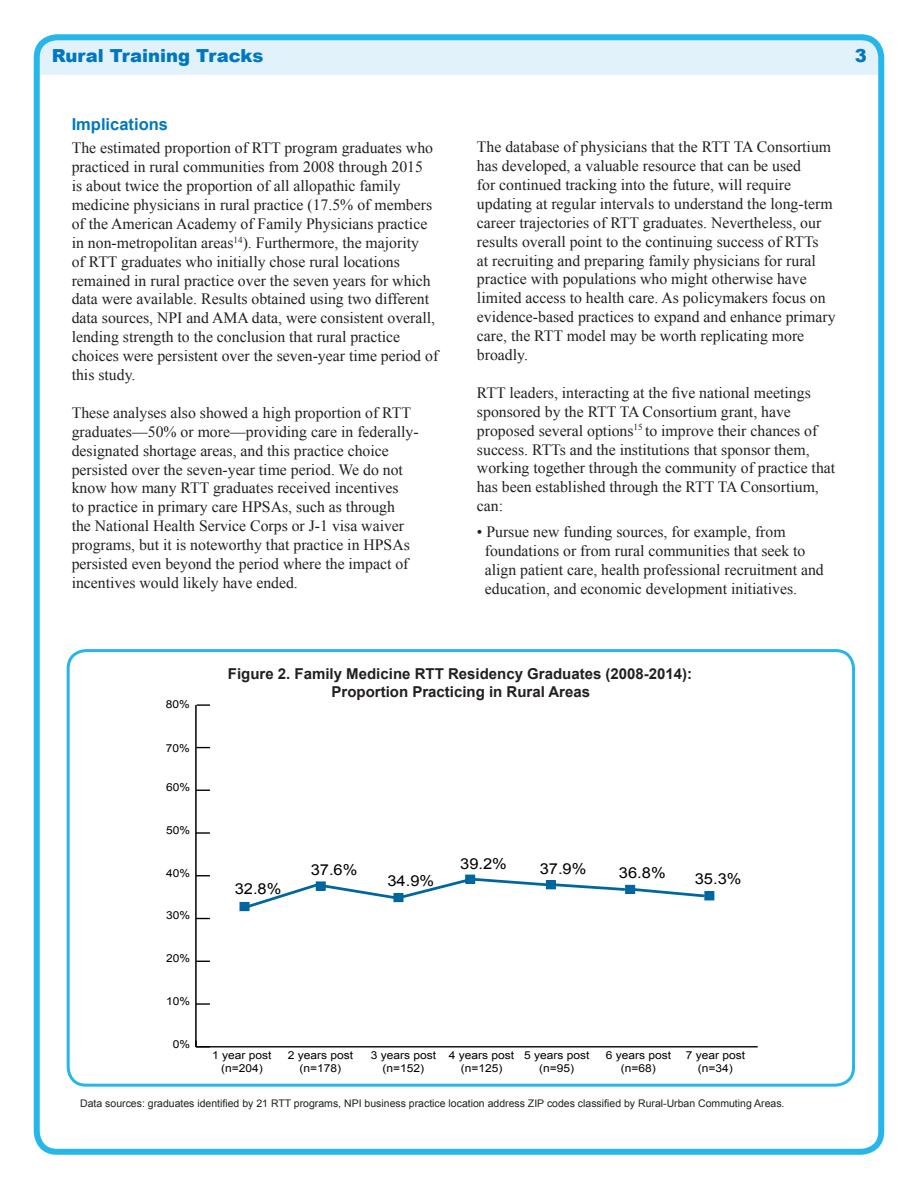
<style>
.page{position:relative;width:918px;height:1188px;background:#fff}
.page>*{position:absolute;margin:0;border:0;box-sizing:border-box;transform-origin:0 0}
.t1{font:900 18px "Arial";color:#0077c0}
.heading_1{font:700 16.5px "Arial";color:#0077c0}
.Text{font:15.75px/18.9px "Times New Roman";color:#231f20}
.Table_Figure_title{font:700 15px/18px "Arial";color:#231f20;text-align:center}
.t2{font:15px "Arial";color:#000;scale:1.09 1}
.t3{font:10.95px/13.2px "Arial";color:#000;text-align:center;scale:1.09 1}
.Footnote_to_figure{font:10.5px "Arial";color:#231f20}
</style>
<div class="page">
<div style="left:38px;top:37px;width:839px;height:33px;background:#e1f2fb;border-radius:14px"></div>
<div style="left:37px;top:48px;width:843px;height:27px;background:#e1f2fb"></div>
<div style="left:34px;top:34px;width:850px;height:1121px;border:6px solid #26b6ea;border-radius:20px"></div>
<hr style="left:196px;top:1046px;width:562px;height:2px;background:#000">
<hr style="left:195px;top:705px;width:2px;height:342px;background:#000">
<svg style="left:195px;top:1040px;width:15px;height:8px"></svg>
<svg style="left:196px;top:1003px;width:14px;height:2px"></svg>
<svg style="left:197px;top:961px;width:13px;height:1px"></svg>
<svg style="left:197px;top:918px;width:13px;height:1px"></svg>
<svg style="left:197px;top:875px;width:13px;height:1px"></svg>
<svg style="left:196px;top:832px;width:14px;height:2px"></svg>
<svg style="left:197px;top:790px;width:13px;height:1px"></svg>
<svg style="left:240px;top:876px;width:467px;height:35px"></svg>
<div style="left:240px;top:902px;width:9px;height:9px;background:#0066a0"></div>
<div style="left:316px;top:882px;width:9px;height:8px;background:#0066a0"></div>
<div style="left:316px;top:882px;width:10px;height:8px;border:1px solid #0066a0"></div>
<div style="left:394px;top:893px;width:9px;height:9px;background:#0066a0"></div>
<div style="left:466px;top:875px;width:9px;height:8px;background:#0066a0"></div>
<div style="left:465px;top:875px;width:10px;height:9px;border:1px solid #0066a0"></div>
<div style="left:546px;top:881px;width:9px;height:8px;background:#0066a0"></div>
<div style="left:546px;top:880px;width:10px;height:9px;border:1px solid #0066a0"></div>
<div style="left:626px;top:885px;width:9px;height:9px;background:#0066a0"></div>
<div style="left:625px;top:885px;width:10px;height:9px;border:1px solid #0066a0"></div>
<div style="left:705px;top:892px;width:9px;height:8px;background:#0066a0"></div>
<div style="left:705px;top:891px;width:9px;height:9px;border:1px solid #0066a0"></div>
<svg style="left:197px;top:747px;width:13px;height:1px"></svg>
<svg style="left:197px;top:704px;width:13px;height:2px"></svg>
<div style="left:67px;top:649px;width:788px;height:438px;border:3px solid #26b6ea;border-radius:18px"></div>
<p class="t1" style="left:52px;top:43px;width:213px">Rural Training Tracks</p>
<p class="t1" style="left:855px;top:43px;width:14px">3</p>
<p class="heading_1" style="left:72px;top:113px;width:98px">Implications</p>
<p class="Text" style="left:72px;top:138px;width:368px">The estimated proportion of RTT program graduates who practiced in rural communities from 2008 through 2015<br>is about twice the proportion of all allopathic family medicine physicians in rural practice (17.5% of members of the American Academy of Family Physicians practice in non-metropolitan areas<sup>14</sup>). Furthermore, the majority<br>of RTT graduates who initially chose rural locations remained in rural practice over the seven years for which data were available. Results obtained using two different data sources, NPI and AMA data, were consistent overall, lending strength to the conclusion that rural practice choices were persistent over the seven-year time period of this study.</p>
<p class="Text" style="left:72px;top:403px;width:348px">These analyses also showed a high proportion of RTT graduates—50% or more—providing care in federally&shy;designated shortage areas, and this practice choice persisted over the seven-year time period. We do not know how many RTT graduates received incentives<br>to practice in primary care HPSAs, such as through<br>the National Health Service Corps or J-1 visa waiver programs, but it is noteworthy that practice in HPSAs persisted even beyond the period where the impact of incentives would likely have ended.</p>
<p class="Text" style="left:477px;top:137px;width:360px">The database of physicians that the RTT TA Consortium has developed, a valuable resource that can be used<br>for continued tracking into the future, will require updating at regular intervals to understand the long-term career trajectories of RTT graduates. Nevertheless, our results overall point to the continuing success of RTTs<br>at recruiting and preparing family physicians for rural practice with populations who might otherwise have limited access to health care. As policymakers focus on evidence-based practices to expand and enhance primary care, the RTT model may be worth replicating more broadly.</p>
<p class="Text" style="left:477px;top:383px;width:360px">RTT leaders, interacting at the five national meetings sponsored by the RTT TA Consortium grant, have proposed several options<sup>15</sup> to improve their chances of success. RTTs and the institutions that sponsor them, working together through the community of practice that has been established through the RTT TA Consortium, can:</p>
<p class="Text" style="left:485px;top:522px;width:340px;text-indent:-8px">• Pursue new funding sources, for example, from foundations or from rural communities that seek to align patient care, health professional recruitment and education, and economic development initiatives.</p>
<p class="t3" style="left:166px;top:698px;width:24px">80%</p>
<p class="t3" style="left:166px;top:742px;width:24px">70%</p>
<p class="t3" style="left:166px;top:781px;width:24px">60%</p>
<p class="t3" style="left:166px;top:823px;width:24px">50%</p>
<p class="t3" style="left:166px;top:866px;width:24px">40%</p>
<p class="t3" style="left:166px;top:909px;width:24px">30%</p>
<p class="t3" style="left:166px;top:952px;width:24px">20%</p>
<p class="t3" style="left:166px;top:995px;width:24px">10%</p>
<p class="t3" style="left:173px;top:1037px;width:17px">0%</p>
<p class="Table_Figure_title" style="left:228px;top:665px;width:466px">Figure 2. Family Medicine RTT Residency Graduates (2008-2014):<br>Proportion Practicing in Rural Areas</p>
<p class="t2" style="left:235px;top:879px;width:44px">32.8%</p>
<p class="t2" style="left:311px;top:860px;width:44px">37.6%</p>
<p class="t2" style="left:387px;top:871px;width:44px">34.9%</p>
<p class="t2" style="left:460px;top:854px;width:44px">39.2%</p>
<p class="t2" style="left:540px;top:859px;width:44px">37.9%</p>
<p class="t2" style="left:619px;top:863px;width:44px">36.8%</p>
<p class="t2" style="left:695px;top:869px;width:44px">35.3%</p>
<p class="t3" style="left:212px;top:1049px;width:56px">1 year post (n=204)</p>
<p class="t3" style="left:288px;top:1049px;width:61px">2 years post (n=178)</p>
<p class="t3" style="left:371px;top:1049px;width:61px">3 years post (n=152)</p>
<p class="t3" style="left:449px;top:1049px;width:61px">4 years post (n=125)</p>
<p class="t3" style="left:524px;top:1049px;width:61px">5 years post (n=95)</p>
<p class="t3" style="left:606px;top:1049px;width:61px">6 years post (n=68)</p>
<p class="t3" style="left:686px;top:1049px;width:56px">7 year post (n=34)</p>
<p class="Footnote_to_figure" style="left:80px;top:1097px;width:706px">Data sources: graduates identified by 21 RTT programs, NPI business practice location address ZIP codes classified by Rural-Urban Commuting Areas.</p>
</div>
